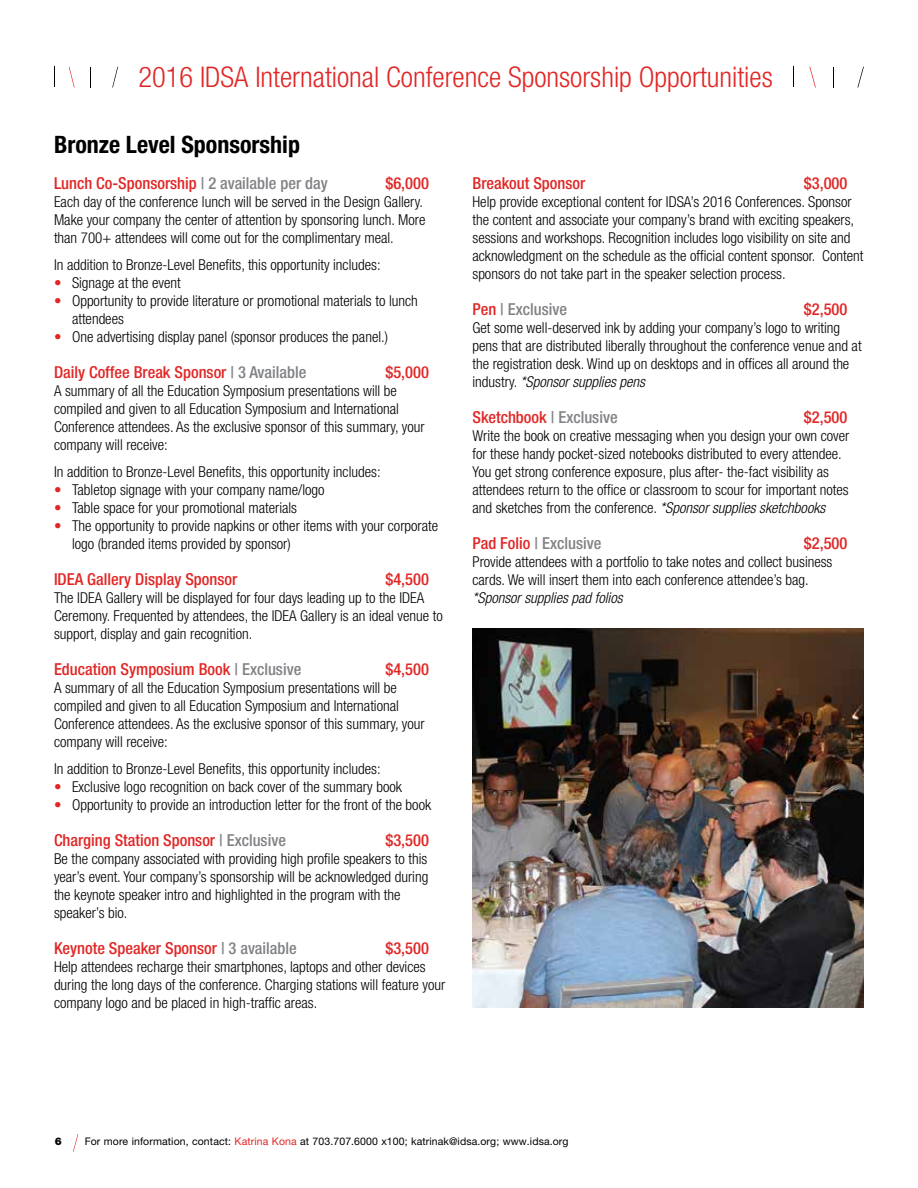
<style>
.page{position:relative;width:918px;height:1188px;background:#fff}
.page>*{position:absolute;margin:0;border:0;box-sizing:border-box;transform-origin:0 0}
.t1{font:300 condensed 28.5px "Helvetica Neue LT Std";color:#e12726}
.t2{font:700 condensed 24px "Helvetica Neue LT Std";color:#000}
.t3{font:500 condensed 16.5px "Helvetica Neue LT Std";color:#e12726}
.t4{font:500 condensed 16.5px "Helvetica Neue LT Std";color:#808285}
.t5{font:300 condensed 15px/18px "Helvetica Neue LT Std";color:#000}
.t6{font:italic 300 condensed 15px "Helvetica Neue LT Std";color:#000}
.t7{font:10.5px "Helvetica Neue LT Std";letter-spacing:.01em;color:#000}
.t8{font:900 10.5px "Helvetica Neue LT Std";color:#000}
.s1{color:#808285}
.s2{color:#e12726}
.s3{color:#fff}
.s4{font-style:italic}
</style>
<div class="page">
<svg style="left:857px;top:67px;width:7px;height:20px"></svg>
<svg style="left:833px;top:67px;width:1px;height:20px"></svg>
<svg style="left:809px;top:67px;width:7px;height:20px"></svg>
<svg style="left:793px;top:67px;width:1px;height:20px"></svg>
<svg style="left:112px;top:67px;width:6px;height:20px"></svg>
<svg style="left:69px;top:67px;width:6px;height:20px"></svg>
<svg style="left:54px;top:67px;width:1px;height:20px"></svg>
<svg style="left:73px;top:1134px;width:5px;height:18px"></svg>
<img style="left:472px;top:628px;width:392px;height:380px">
<h1 class="t1" style="left:138px;top:61px;width:636px">2016 IDSA International Conference Sponsorship Opportunities</h1>
<h2 class="t2" style="left:54px;top:130px;width:248px">Bronze Level Sponsorship</h2>
<p class="t3" style="left:54px;top:173px;width:275px">Lunch Co-Sponsorship <span class="s1">| 2 available per day</span></p>
<p class="t3" style="left:385px;top:173px;width:45px">$6,000</p>
<p class="t5" style="left:54px;top:193px;width:373px">Each day of the conference lunch will be served in the Design Gallery.<br>Make your company the center of attention by sponsoring lunch. More than 700+ attendees will come out for the complimentary meal.</p>
<p class="t5" style="left:54px;top:256px;width:328px">In addition to Bronze-Level Benefits, this opportunity includes:</p>
<p class="t5" style="left:54px;top:274px;width:128px"><span class="s2">•</span> Signage at the event</p>
<p class="t5" style="left:72px;top:292px;width:347px;text-indent:-18px"><span class="s2">•</span> Opportunity to provide literature or promotional materials to lunch attendees</p>
<p class="t5" style="left:54px;top:328px;width:336px"><span class="s2">•</span> One advertising display panel (sponsor produces the panel.)</p>
<p class="t3" style="left:54px;top:362px;width:254px">Daily Coffee Break Sponsor <span class="s1">| 3 Available</span></p>
<p class="t3" style="left:385px;top:362px;width:45px">$5,000</p>
<p class="t5" style="left:54px;top:382px;width:372px">A summary of all the Education Symposium presentations will be compiled and given to all Education Symposium and International Conference attendees. As the exclusive sponsor of this summary, your company will receive:</p>
<p class="t5" style="left:54px;top:463px;width:328px">In addition to Bronze-Level Benefits, this opportunity includes:</p>
<p class="t5" style="left:54px;top:481px;width:272px"><span class="s2">•</span> Tabletop signage with your company name/logo</p>
<p class="t5" style="left:54px;top:499px;width:245px"><span class="s2">•</span> Table space for your promotional materials</p>
<p class="t5" style="left:72px;top:517px;width:368px;text-indent:-18px"><span class="s2">•</span> The opportunity to provide napkins or other items with your corporate logo (branded items provided by sponsor)</p>
<p class="t3" style="left:54px;top:569px;width:265px">IDEA Gallery Display Sponsor <span class="s3">| 3 Available</span></p>
<p class="t3" style="left:350px;top:569px;width:81px"><span class="s3">$$5,0</span>$4,500</p>
<p class="t5" style="left:54px;top:589px;width:390px">The IDEA Gallery will be displayed for four days leading up to the IDEA<br>Ceremony. Frequented by attendees, the IDEA Gallery is an ideal venue to support, display and gain recognition.</p>
<p class="t3" style="left:54px;top:659px;width:249px">Education Symposium Book <span class="s1">| Exclusive</span></p>
<p class="t3" style="left:385px;top:659px;width:45px">$4,500</p>
<p class="t5" style="left:54px;top:679px;width:372px">A summary of all the Education Symposium presentations will be compiled and given to all Education Symposium and International Conference attendees. As the exclusive sponsor of this summary, your company will receive:</p>
<p class="t5" style="left:54px;top:760px;width:328px">In addition to Bronze-Level Benefits, this opportunity includes:</p>
<p class="t5" style="left:54px;top:778px;width:350px"><span class="s2">•</span> Exclusive logo recognition on back cover of the summary book</p>
<p class="t5" style="left:54px;top:796px;width:379px"><span class="s2">•</span> Opportunity to provide an introduction letter for the front of the book</p>
<p class="t3" style="left:54px;top:830px;width:234px">Charging Station Sponsor <span class="s1">| Exclusive</span></p>
<p class="t3" style="left:385px;top:830px;width:45px">$3,500</p>
<p class="t5" style="left:54px;top:850px;width:376px">Be the company associated with providing high profile speakers to this year’s event. Your company’s sponsorship will be acknowledged during the keynote speaker intro and highlighted in the program with the speaker’s bio.</p>
<p class="t3" style="left:54px;top:938px;width:244px">Keynote Speaker Sponsor <span class="s1">| 3 available</span></p>
<p class="t3" style="left:385px;top:938px;width:45px">$3,500</p>
<p class="t5" style="left:54px;top:958px;width:393px">Help attendees recharge their smartphones, laptops and other devices during the long days of the conference. Charging stations will feature your company logo and be placed in high-traffic areas.</p>
<p class="t3" style="left:472px;top:173px;width:114px">Breakout Sponsor</p>
<p class="t3" style="left:804px;top:173px;width:45px">$3,000</p>
<p class="t5" style="left:472px;top:193px;width:392px">Help provide exceptional content for IDSA’s 2016 Conferences. Sponsor the content and associate your company’s brand with exciting speakers, sessions and workshops. Recognition includes logo visibility on site and acknowledgment on the schedule as the official content sponsor. Content sponsors do not take part in the speaker selection process.</p>
<p class="t4" style="left:472px;top:299px;width:96px"><span class="s2">Pen</span> | Exclusive</p>
<p class="t3" style="left:804px;top:299px;width:45px">$2,500</p>
<p class="t5" style="left:472px;top:319px;width:391px">Get some well-deserved ink by adding your company’s logo to writing pens that are distributed liberally throughout the conference venue and at the registration desk. Wind up on desktops and in offices all around the industry. <span class="s4">*Sponsor supplies pens</span></p>
<p class="t3" style="left:472px;top:407px;width:147px">Sketchbook <span class="s1">| Exclusive</span></p>
<p class="t3" style="left:804px;top:407px;width:45px">$2,500</p>
<p class="t5" style="left:472px;top:427px;width:378px">Write the book on creative messaging when you design your own cover for these handy pocket-sized notebooks distributed to every attendee.<br>You get strong conference exposure, plus after- the-fact visibility as attendees return to the office or classroom to scour for important notes and sketches from the conference. <span class="s4">*Sponsor supplies sketchbooks</span></p>
<p class="t4" style="left:472px;top:533px;width:130px"><span class="s2">Pad Folio</span> | Exclusive</p>
<p class="t3" style="left:804px;top:533px;width:45px">$2,500</p>
<p class="t5" style="left:472px;top:553px;width:361px">Provide attendees with a portfolio to take notes and collect business cards. We will insert them into each conference attendee’s bag.</p>
<p class="t6" style="left:472px;top:589px;width:152px">*Sponsor supplies pad folios</p>
<p class="t8" style="left:55px;top:1135px;width:9px">6</p>
<p class="t7" style="left:85px;top:1135px;width:485px">For more information, contact: <span class="s2">Katrina Kona</span> at 703.707.6000 x100; katrinak@idsa.org; www.idsa.org</p>
</div>
